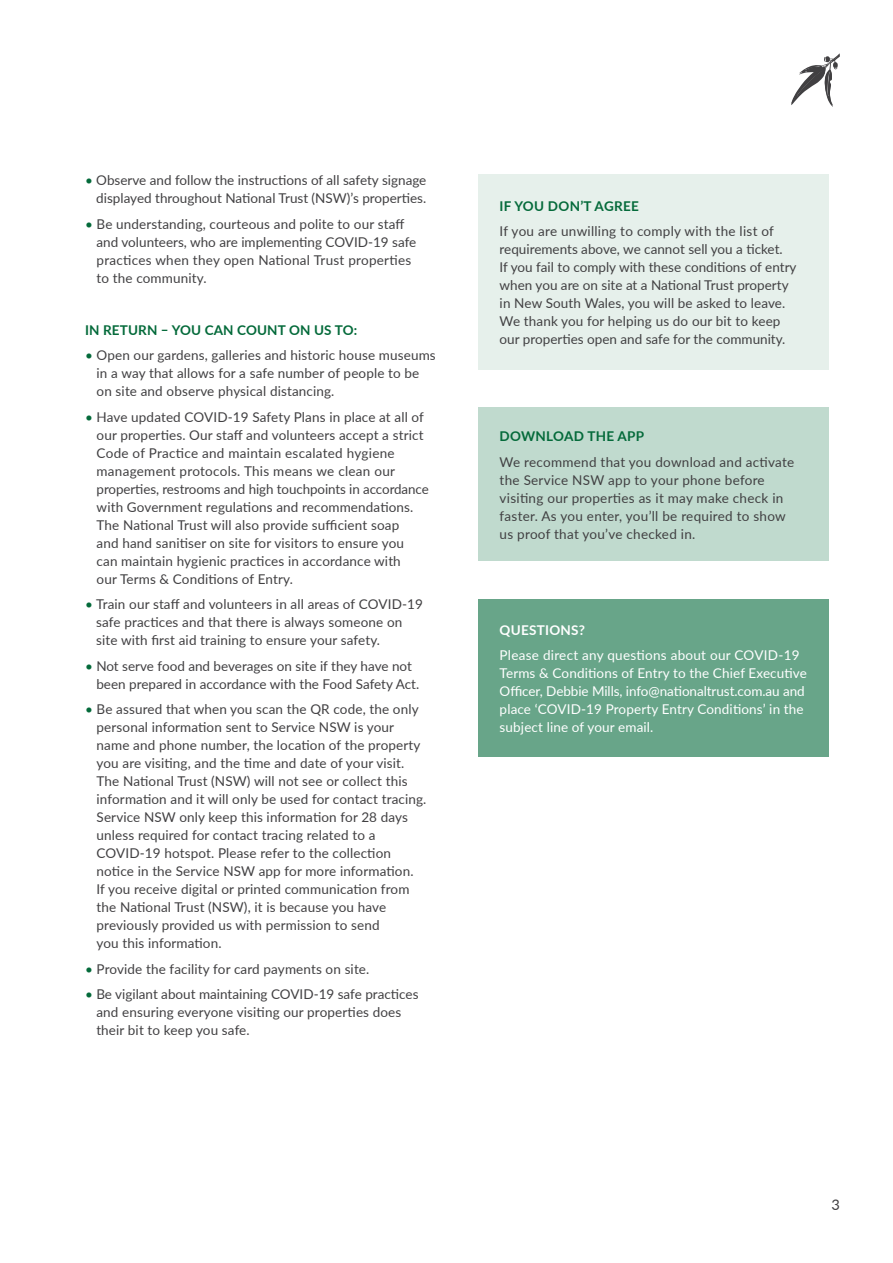
<style>
.page{position:relative;width:893px;height:1263px;background:#fff}
.page>*{position:absolute;margin:0;border:0;box-sizing:border-box;transform-origin:0 0}
.t1{font:14.55px "Lato";color:#414042}
.t2{font:13.5px/18px "Lato";letter-spacing:.01em;color:#414042}
.t3{font:13.5px/18px "Lato";letter-spacing:.01em;color:#fff}
.t4{font:700 13.5px "Lato";letter-spacing:.01em;color:#046a3a}
.t5{font:700 13.5px "Lato";letter-spacing:.02em;color:#fff}
.s1{color:#046a3a}
</style>
<div class="page">
<svg style="left:791px;top:53px;width:49px;height:54px"></svg>
<div style="left:478px;top:174px;width:351px;height:196px;background:#e6f0eb"></div>
<div style="left:478px;top:599px;width:351px;height:157px;background:#68a589"></div>
<div style="left:478px;top:408px;width:351px;height:153px;background:#c0dace"></div>
<p class="t2" style="left:85px;top:171px;width:343px;text-align:right"><span class="s1">•</span> Observe and follow the instructions of all safety signage displayed throughout National Trust (NSW)’s properties.</p>
<p class="t2" style="left:97px;top:214px;width:321px;text-indent:-12px"><span class="s1">•</span> Be understanding, courteous and polite to our staff and volunteers, who are implementing COVID-19 safe practices when they open National Trust properties to the community.</p>
<p class="t4" style="left:85px;top:320px;width:274px">IN RETURN – YOU CAN COUNT ON US TO:</p>
<p class="t2" style="left:97px;top:346px;width:341px;text-indent:-12px"><span class="s1">•</span> Open our gardens, galleries and historic house museums in a way that allows for a safe number of people to be on site and observe physical distancing.</p>
<p class="t2" style="left:97px;top:407px;width:334px;text-indent:-12px"><span class="s1">•</span> Have updated COVID-19 Safety Plans in place at all of our properties. Our staff and volunteers accept a strict Code of Practice and maintain escalated hygiene management protocols. This means we clean our properties, restrooms and high touchpoints in accordance with Government regulations and recommendations.<br>The National Trust will also provide sufficient soap<br>and hand sanitiser on site for visitors to ensure you<br>can maintain hygienic practices in accordance with<br>our Terms &amp; Conditions of Entry.</p>
<p class="t2" style="left:96px;top:595px;width:328px;text-indent:-11px"><span class="s1">•</span> Train our staff and volunteers in all areas of COVID-19 safe practices and that there is always someone on site with first aid training to ensure your safety.</p>
<p class="t2" style="left:96px;top:656px;width:324px;text-indent:-11px"><span class="s1">•</span> Not serve food and beverages on site if they have not been prepared in accordance with the Food Safety Act.</p>
<p class="t2" style="left:97px;top:700px;width:331px;text-indent:-12px"><span class="s1">•</span> Be assured that when you scan the QR code, the only personal information sent to Service NSW is your name and phone number, the location of the property you are visiting, and the time and date of your visit.<br>The National Trust (NSW) will not see or collect this information and it will only be used for contact tracing.<br>Service NSW only keep this information for 28 days unless required for contact tracing related to a COVID-19 hotspot. Please refer to the collection notice in the Service NSW app for more information.<br>If you receive digital or printed communication from the National Trust (NSW), it is because you have previously provided us with permission to send<br>you this information.</p>
<p class="t2" style="left:85px;top:959px;width:286px"><span class="s1">•</span> Provide the facility for card payments on site.</p>
<p class="t2" style="left:96px;top:985px;width:324px;text-indent:-11px"><span class="s1">•</span> Be vigilant about maintaining COVID-19 safe practices and ensuring everyone visiting our properties does their bit to keep you safe.</p>
<p class="t4" style="left:500px;top:196px;width:141px">IF YOU DON’T AGREE</p>
<p class="t2" style="left:500px;top:222px;width:298px">If you are unwilling to comply with the list of requirements above, we cannot sell you a ticket.<br>If you fail to comply with these conditions of entry when you are on site at a National Trust property in New South Wales, you will be asked to leave.<br>We thank you for helping us do our bit to keep our properties open and safe for the community.</p>
<p class="t4" style="left:500px;top:426px;width:146px">DOWNLOAD THE APP</p>
<p class="t2" style="left:500px;top:452px;width:296px">We recommend that you download and activate the Service NSW app to your phone before visiting our properties as it may make check in faster. As you enter, you’ll be required to show us proof that you’ve checked in.</p>
<p class="t5" style="left:500px;top:620px;width:87px">QUESTIONS?</p>
<p class="t3" style="left:500px;top:645px;width:309px">Please direct any questions about our COVID-19<br>Terms &amp; Conditions of Entry to the Chief Executive Officer, Debbie Mills, info@nationaltrust.com.au and place ‘COVID-19 Property Entry Conditions’ in the subject line of your email.</p>
<p class="t1" style="left:831px;top:1194px;width:10px">3</p>
</div>
